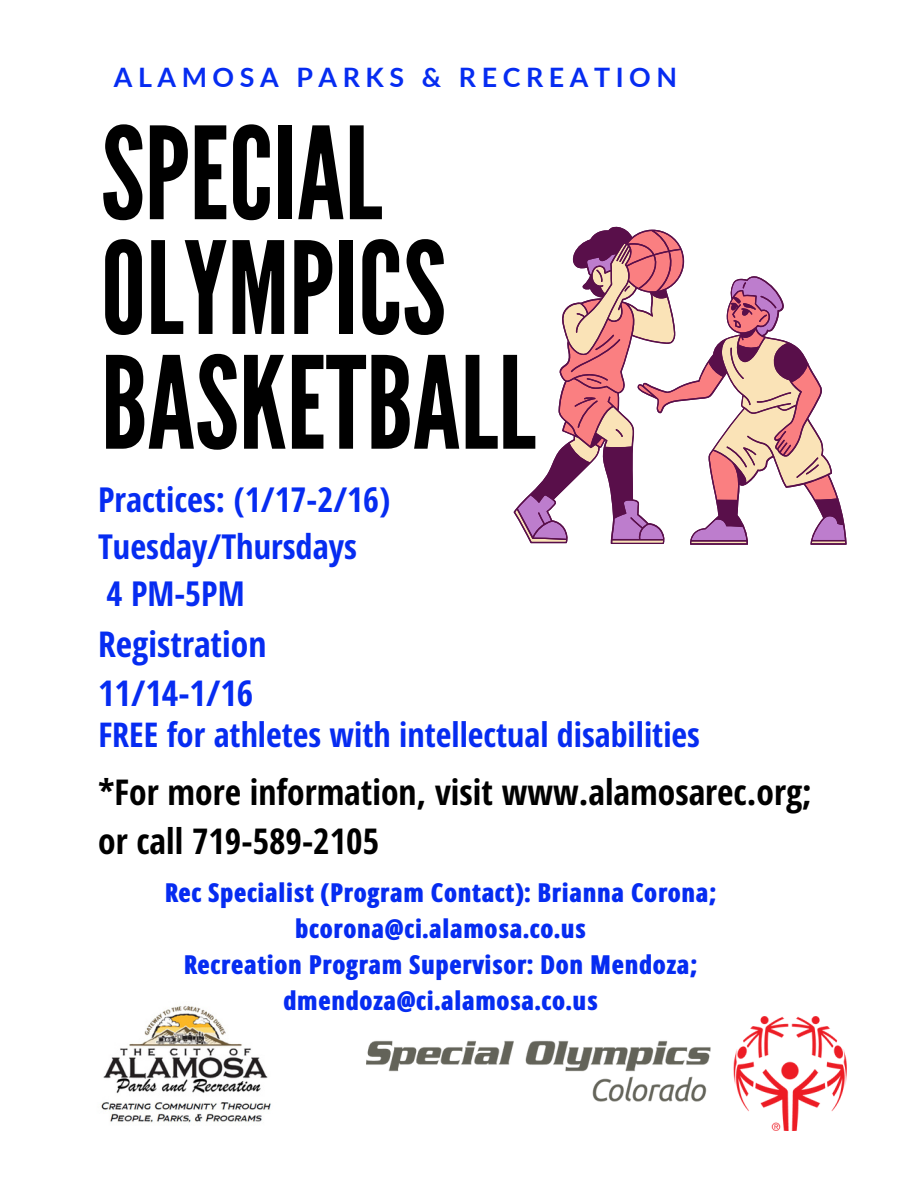
<style>
.page{position:relative;width:918px;height:1188px;background:#fff}
.page>*{position:absolute;margin:0;border:0;box-sizing:border-box;transform-origin:0 0}
.t1{font:127.65px/114.8px "League Gothic";color:#000}
.t2{font:700 35.55px/49.5px "Open Sans Hebrew Condensed";color:#000}
.t3{font:700 35.55px/49.5px "Open Sans Hebrew Condensed";color:#062cf1}
.t4{font:700 34.35px/47.2px "Open Sans Hebrew Condensed";color:#062cf1}
.t5{font:700 34.05px "Open Sans Hebrew Condensed";color:#062cf1}
.t6{font:700 26.85px "Lato";letter-spacing:.21em;color:#062cf1}
.t7{font:800 26.25px/36px "Open Sans Hebrew Condensed";color:#062cf1;text-align:center}
</style>
<div class="page">
<img style="left:366px;top:1017px;width:481px;height:113px">
<img style="left:101px;top:1005px;width:170px;height:118px">
<svg style="left:514px;top:227px;width:333px;height:318px"></svg>
<p class="t6" style="left:114px;top:60px;width:565px">ALAMOSA PARKS &amp; RECREATION</p>
<h1 class="t1" style="left:101px;top:119px;width:436px">SPECIAL<br>OLYMPICS<br>BASKETBALL</h1>
<h3 class="t4" style="left:98px;top:475px;width:294px">Practices: (1/17-2/16)<br>Tuesday/Thursdays<br>4 PM-5PM</h3>
<h2 class="t3" style="left:98px;top:618px;width:170px">Registration<br>11/14-1/16</h2>
<p class="t5" style="left:98px;top:710px;width:603px">FREE for athletes with intellectual disabilities</p>
<h2 class="t2" style="left:98px;top:766px;width:715px">*For more information, visit www.alamosarec.org; or call 719-589-2105</h2>
<p class="t7" style="left:164px;top:874px;width:554px">Rec Specialist (Program Contact): Brianna Corona; bcorona@ci.alamosa.co.us<br>Recreation Program Supervisor: Don Mendoza; dmendoza@ci.alamosa.co.us</p>
</div>
